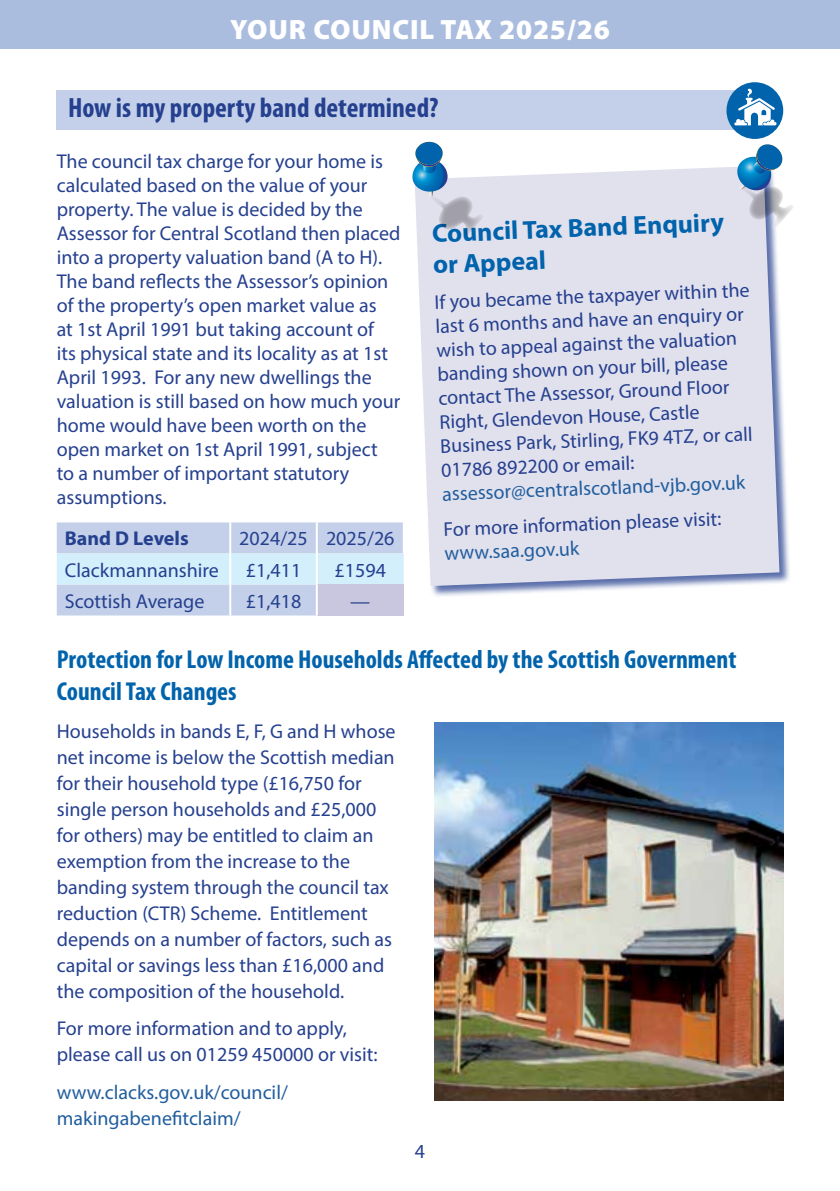
<style>
.page{position:relative;width:840px;height:1191px;background:#fff}
.page>*{position:absolute;margin:0;border:0;box-sizing:border-box;transform-origin:0 0}
.t1{font:700 condensed 28px "Myriad Pro";color:#25408f}
.t2{font:900 28px "Myriad Pro";letter-spacing:.03em;color:#fff}
.t3{font:700 condensed 26px/31.2px "Myriad Pro";color:#0063ac}
.t4{font:700 26px/31.6px "Myriad Pro";color:#0063ac}
.t5{font:20px/24px "Myriad Pro";color:#25408f}
.t6{font:20px/26px "Myriad Pro";color:#215e9e}
.t7{font:700 20px "Myriad Pro";color:#25408f}
</style>
<div class="page">
<div style="left:0;top:0;width:839px;height:48px;background:#abbddf"></div>
<div style="left:57px;top:90px;width:702px;height:40px;background:#c4d0e9"></div>
<div style="left:726px;top:82px;width:56px;height:57px;background:#0063ac;border-radius:50%"></div>
<svg style="left:734px;top:89px;width:42px;height:36px"></svg>
<img style="left:434px;top:722px;width:348px;height:379px">
<svg style="left:57px;top:522px;width:346px;height:93px;background:#cadbf0"></svg>
<div style="left:316px;top:584px;width:87px;height:31px;background:#c8c7df"></div>
<hr style="left:229px;top:584px;width:2px;height:31px;background:#fff">
<hr style="left:315px;top:522px;width:2px;height:31px;background:#fff">
<hr style="left:402px;top:522px;width:2px;height:31px;background:#fff">
<hr style="left:229px;top:522px;width:2px;height:31px;background:#fff">
<hr style="left:229px;top:553px;width:2px;height:31px;background:#fff">
<hr style="left:315px;top:584px;width:2px;height:31px;background:#fff">
<hr style="left:315px;top:553px;width:2px;height:31px;background:#fff">
<div style="left:414px;top:165px;width:376px;height:432px;background:#25408f;opacity:.75"></div>
<div style="left:414px;top:166px;width:365px;height:420px;background:#e1e0ed"></div>
<svg style="left:735px;top:144px;width:58px;height:84px"></svg>
<svg style="left:412px;top:141px;width:72px;height:96px"></svg>
<h1 class="t2" style="left:230px;top:14px;width:381px">YOUR COUNCIL TAX 2025/26</h1>
<h1 class="t1" style="left:68px;top:92px;width:372px">How is my property band determined?</h1>
<p class="t5" style="left:57px;top:149px;width:345px">The council tax charge for your home is calculated based on the value of your property. The value is decided by the Assessor for Central Scotland then placed into a property valuation band (A to H).<br>The band reflects the Assessor’s opinion of the property’s open market value as<br>at 1st April 1991 but taking account of<br>its physical state and its locality as at 1st April 1993. For any new dwellings the valuation is still based on how much your home would have been worth on the open market on 1st April 1991, subject<br>to a number of important statutory assumptions.</p>
<h2 class="t4" style="left:431px;top:216px;width:293px;rotate:-2deg">Council Tax Band Enquiry or Appeal</h2>
<p class="t5" style="left:434px;top:289px;width:316px;rotate:-2deg">If you became the taxpayer within the last 6 months and have an enquiry or wish to appeal against the valuation banding shown on your bill, please contact The Assessor, Ground Floor Right, Glendevon House, Castle Business Park, Stirling, FK9 4TZ, or call 01786 892200 or email:</p>
<p class="t6" style="left:441px;top:480px;width:304px;rotate:-2deg">assessor@centralscotland-vjb.gov.uk</p>
<p class="t5" style="left:443px;top:516px;width:279px;rotate:-2deg">For more information please visit:</p>
<p class="t6" style="left:444px;top:540px;width:136px;rotate:-2deg">www.saa.gov.uk</p>
<p class="t7" style="left:65px;top:526px;width:125px">Band D Levels</p>
<p class="t5" style="left:239px;top:526px;width:157px">2024/25 2025/26</p>
<p class="t5" style="left:65px;top:557px;width:155px">Clackmannanshire</p>
<p class="t5" style="left:246px;top:557px;width:57px">£1,411</p>
<p class="t5" style="left:334px;top:557px;width:53px">£1594</p>
<p class="t5" style="left:65px;top:588px;width:141px">Scottish Average</p>
<p class="t5" style="left:246px;top:588px;width:57px">£1,418</p>
<p class="t5" style="left:350px;top:588px;width:21px">—</p>
<h2 class="t3" style="left:57px;top:644px;width:681px">Protection for Low Income Households Affected by the Scottish Government<br>Council Tax Changes</h2>
<p class="t5" style="left:57px;top:717px;width:340px;line-height:26px">Households in bands E, F, G and H whose net income is below the Scottish median for their household type (£16,750 for single person households and £25,000 for others) may be entitled to claim an exemption from the increase to the banding system through the council tax reduction (CTR) Scheme. Entitlement depends on a number of factors, such as capital or savings less than £16,000 and the composition of the household.</p>
<p class="t5" style="left:57px;top:1015px;width:322px;line-height:26px">For more information and to apply, please call us on 01259 450000 or visit:</p>
<p class="t6" style="left:57px;top:1078px;width:232px">www.clacks.gov.uk/council/ makingabenefitclaim/</p>
<p class="t5" style="left:414px;top:1139px;width:12px">4</p>
</div>
